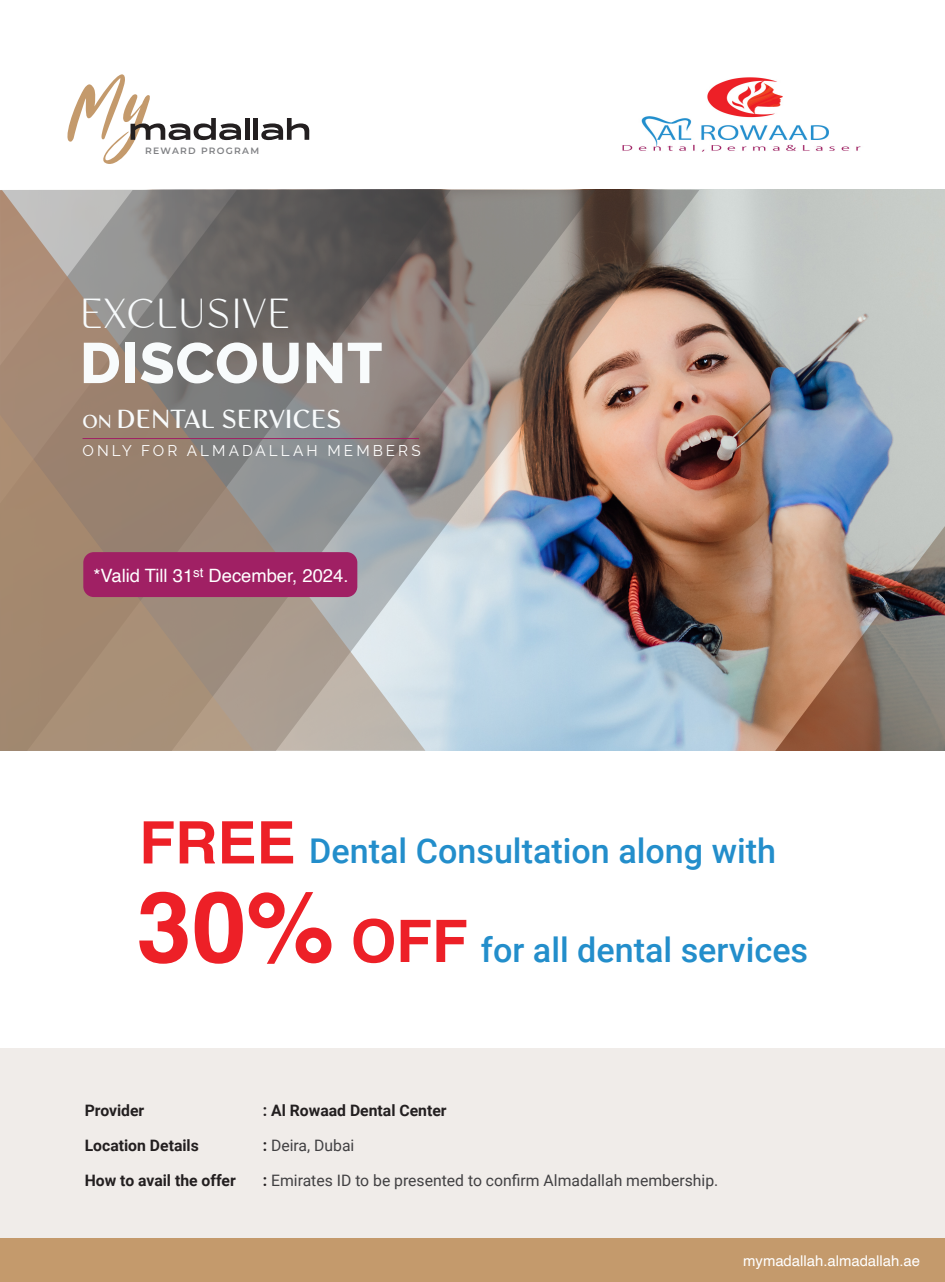
<style>
.page{position:relative;width:945px;height:1282px;background:#fff}
.page>*{position:absolute;margin:0;border:0;box-sizing:border-box;transform-origin:0 0}
.t1{font:700 98.7px "Helvetica";color:#ed2027}
.t2{font:800 56.88px "Raleway";letter-spacing:.015em;color:#f8fbfc}
.t3{font:43.75px "Recline Light Demo";letter-spacing:.015em;color:#f8fbfc}
.t4{font:500 34.12px "Roboto";color:#238ecb}
.t5{font:500 27.21px "Recline W05";letter-spacing:.015em;color:#f8fbfc}
.t6{font:18.38px "Helvetica";color:#fff}
.t7{font:15.75px "Roboto";color:#414042}
.t8{font:700 15.75px "Roboto";color:#231f20}
.t9{font:15.22px "Raleway";letter-spacing:.2em;color:#fff}
.t10{font:14.88px "Helvetica";color:#fff}
.t11{font:600 9.19px "Montserrat";letter-spacing:.14em;color:#808184}
.s1{font-size:19.6px}
.s2{font-family:"Helvetica";font-weight:700;font-size:58.62px;color:#ed2027}
.s3{font-size:58.62px}
.s4{font-weight:700;color:#231f20}
</style>
<div class="page">
<svg style="left:67px;top:74px;width:174px;height:90px"></svg>
<hr style="left:245px;top:118px;width:4px;height:22px;background:#231f20">
<div style="left:253px;top:118px;width:5px;height:22px;background:#231f20"></div>
<svg style="left:261px;top:118px;width:48px;height:22px"></svg>
<div style="left:0;top:1048px;width:945px;height:234px;background:#f0ece9"></div>
<div style="left:0;top:1238px;width:945px;height:44px;background:#c49a6c"></div>
<img style="left:836px;top:190px;width:109px;height:230px">
<img style="left:425px;top:190px;width:411px;height:561px">
<img style="left:768px;top:420px;width:177px;height:331px">
<svg style="left:376px;top:190px;width:49px;height:561px;background:#9b9999"></svg>
<svg style="left:0;top:190px;width:376px;height:561px;background:#94877c"></svg>
<div style="left:83px;top:552px;width:274px;height:45px;background:#a02064;border-radius:10px"></div>
<hr style="left:83px;top:438px;width:336px;height:1px;background:#a02064">
<img style="left:622px;top:77px;width:239px;height:75px">
<p class="t11" style="left:145px;top:144px;width:116px">REWARD PROGRAM</p>
<h3 class="t3" style="left:80px;top:296px;width:212px">EXCLUSIVE</h3>
<h2 class="t2" style="left:80px;top:331px;width:304px">DISCOUNT</h2>
<h3 class="t5" style="left:83px;top:403px;width:260px"><span class="s1">ON</span> DENTAL SERVICES</h3>
<p class="t9" style="left:83px;top:442px;width:340px">ONLY FOR ALMADALLAH MEMBERS</p>
<p class="t6" style="left:93px;top:562px;width:257px">*Valid Till 31<sup>st</sup> December, 2024.</p>
<h3 class="t4" style="left:139px;top:827px;width:638px"><span class="s2">FREE</span> Dental Consultation along with</h3>
<h1 class="t1" style="left:137px;top:848px;width:333px">30% <span class="s3">OFF</span></h1>
<h3 class="t4" style="left:481px;top:926px;width:329px">for all dental services</h3>
<p class="t8" style="left:85px;top:1099px;width:61px">Provider</p>
<p class="t8" style="left:263px;top:1099px;width:185px">: Al Rowaad Dental Center</p>
<p class="t8" style="left:85px;top:1134px;width:116px">Location Details</p>
<p class="t7" style="left:263px;top:1134px;width:93px"><span class="s4">:</span> Deira, Dubai</p>
<p class="t8" style="left:85px;top:1169px;width:153px">How to avail the offer</p>
<p class="t7" style="left:263px;top:1169px;width:457px"><span class="s4">:</span> Emirates ID to be presented to confirm Almadallah membership.</p>
<p class="t10" style="left:743px;top:1249px;width:178px">mymadallah.almadallah.ae</p>
</div>
